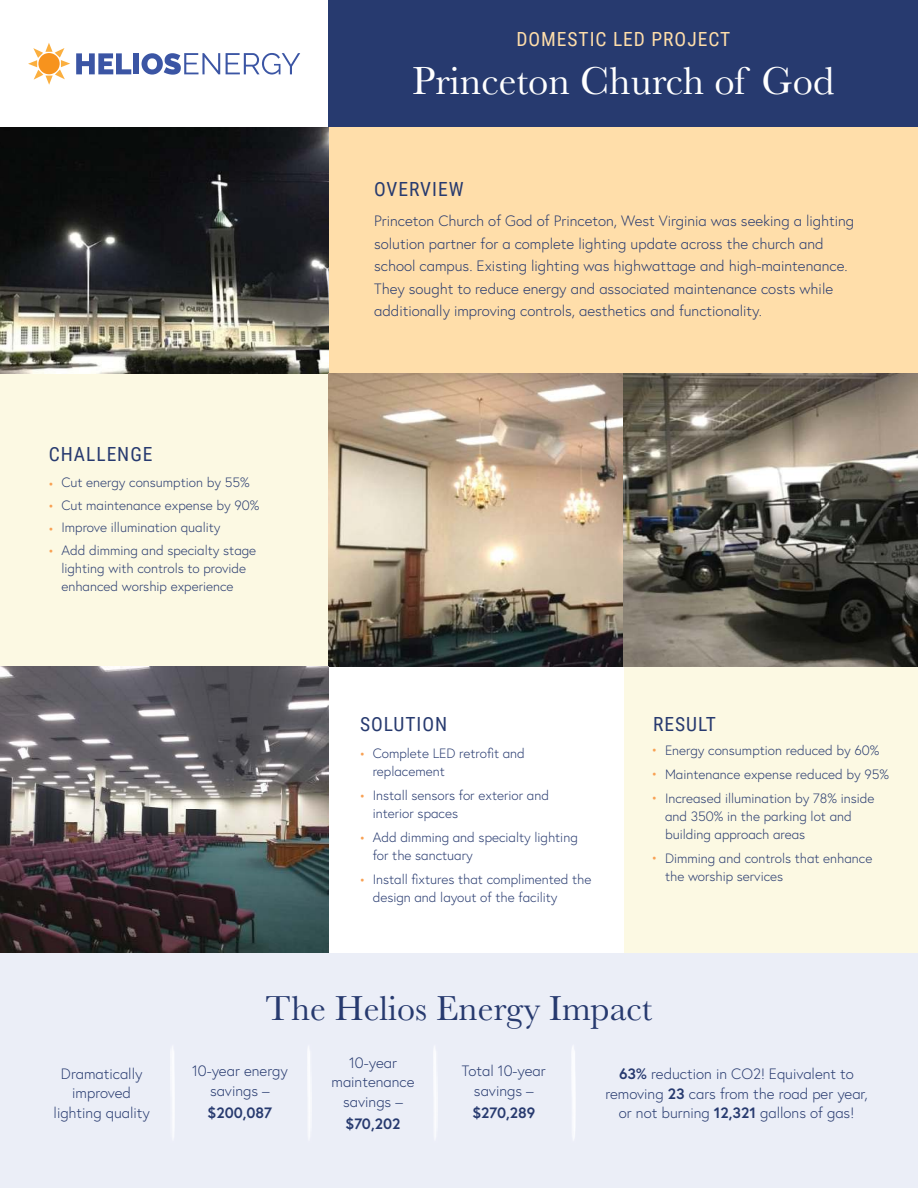
<style>
.page{position:relative;width:918px;height:1188px;background:#fff}
.page>*{position:absolute;margin:0;border:0;box-sizing:border-box;transform-origin:0 0}
.t1{font:40.5px "Baskerville";color:#fff}
.t2{font:36px "Baskerville";color:#273a6f}
.t3{font:19.5px "Roboto Condensed";letter-spacing:.05em;color:#273a6f}
.t4{font:19.5px "Roboto Condensed";letter-spacing:.05em;color:#ffdeaa}
.t5{font:300 15px/19.5px "Europa";color:#273a6f;text-align:center}
.t6{font:700 15px "Europa";color:#273a6f}
.t7{font:300 13.5px/18px "Europa";color:#273a6f}
.t8{font:13.5px/22.5px "Roboto Condensed";color:#f8a154;text-align:justify}
.s1{font-weight:700}
</style>
<div class="page">
<div style="left:624px;top:666px;width:294px;height:287px;background:#fcf9e3"></div>
<div style="left:328px;top:0;width:590px;height:127px;background:#273a6f"></div>
<div style="left:328px;top:127px;width:590px;height:247px;background:#ffdeaa"></div>
<svg style="left:28px;top:43px;width:42px;height:42px"></svg>
<svg style="left:76px;top:53px;width:55px;height:21px"></svg>
<div style="left:133px;top:53px;width:6px;height:21px;background:#3b55a4"></div>
<svg style="left:142px;top:53px;width:78px;height:22px"></svg>
<svg style="left:226px;top:53px;width:74px;height:22px"></svg>
<img style="left:0;top:127px;width:328px;height:247px">
<div style="left:0;top:374px;width:328px;height:292px;background:#fcf9e3"></div>
<div style="left:0;top:953px;width:918px;height:235px;background:#ebeef7"></div>
<img style="left:328px;top:374px;width:590px;height:292px">
<img style="left:0;top:666px;width:328px;height:287px">
<img style="left:171px;top:1046px;width:4px;height:92px">
<img style="left:307px;top:1046px;width:4px;height:92px">
<img style="left:433px;top:1046px;width:4px;height:92px">
<img style="left:572px;top:1046px;width:3px;height:94px">
<h3 class="t4" style="left:516px;top:28px;width:215px">DOMESTIC LED PROJECT</h3>
<h1 class="t1" style="left:412px;top:67px;width:423px">Princeton Church of God</h1>
<h3 class="t3" style="left:49px;top:442px;width:105px">CHALLENGE</h3>
<p class="t8" style="left:49px;top:473px;width:6px">ï ï ï ï</p>
<p class="t7" style="left:61px;top:472px;width:199px;line-height:22.5px">Cut energy consumption by 55%<br>Cut maintenance expense by 90%<br>Improve illumination quality<br>Add dimming and specialty stage</p>
<p class="t7" style="left:61px;top:560px;width:186px">lighting with controls to provide enhanced worship experience</p>
<h3 class="t3" style="left:374px;top:178px;width:91px">OVERVIEW</h3>
<p class="t5" style="left:374px;top:211px;width:482px;line-height:22.5px;text-align:left">Princeton Church of God of Princeton, West Virginia was seeking a lighting solution partner for a complete lighting update across the church and school campus. Existing lighting was highwattage and high-maintenance.<br>They sought to reduce energy and associated maintenance costs while additionally improving controls, aesthetics and functionality.</p>
<h3 class="t3" style="left:360px;top:713px;width:89px">SOLUTION</h3>
<p class="t8" style="left:360px;top:743px;width:6px">ï</p>
<p class="t8" style="left:360px;top:785px;width:6px">ï</p>
<p class="t8" style="left:360px;top:827px;width:6px">ï</p>
<p class="t8" style="left:360px;top:869px;width:6px">ï</p>
<p class="t7" style="left:373px;top:745px;width:154px">Complete LED retrofit and replacement</p>
<p class="t7" style="left:373px;top:787px;width:178px">Install sensors for exterior and interior spaces</p>
<p class="t7" style="left:373px;top:829px;width:207px">Add dimming and specialty lighting for the sanctuary</p>
<p class="t7" style="left:373px;top:871px;width:220px">Install fixtures that complimented the design and layout of the facility</p>
<h3 class="t3" style="left:653px;top:713px;width:64px">RESULT</h3>
<p class="t8" style="left:652px;top:739px;width:6px;line-height:24px">ï ï ï</p>
<p class="t8" style="left:652px;top:847px;width:6px">ï</p>
<p class="t7" style="left:665px;top:740px;width:226px;line-height:24px">Energy consumption reduced by 60%<br>Maintenance expense reduced by 95%<br>Increased illumination by 78% inside</p>
<p class="t7" style="left:665px;top:809px;width:188px">and 350% in the parking lot and building approach areas</p>
<p class="t7" style="left:665px;top:851px;width:209px">Dimming and controls that enhance the worship services</p>
<h2 class="t2" style="left:266px;top:996px;width:388px">The Helios Energy Impact</h2>
<p class="t5" style="left:54px;top:1065px;width:98px">Dramatically improved lighting quality</p>
<p class="t5" style="left:192px;top:1063px;width:97px">10-year energy savings –</p>
<p class="t6" style="left:208px;top:1106px;width:66px">$200,087</p>
<p class="t5" style="left:332px;top:1054px;width:85px">10-year maintenance savings –</p>
<p class="t6" style="left:346px;top:1117px;width:56px">$70,202</p>
<p class="t5" style="left:462px;top:1063px;width:85px">Total 10-year savings –</p>
<p class="t6" style="left:472px;top:1106px;width:64px">$270,289</p>
<p class="t5" style="left:605px;top:1066px;width:264px"><span class="s1">63%</span> reduction in CO2! Equivalent to removing <span class="s1">23</span> cars from the road per year, or not burning <span class="s1">12,321</span> gallons of gas!</p>
</div>
